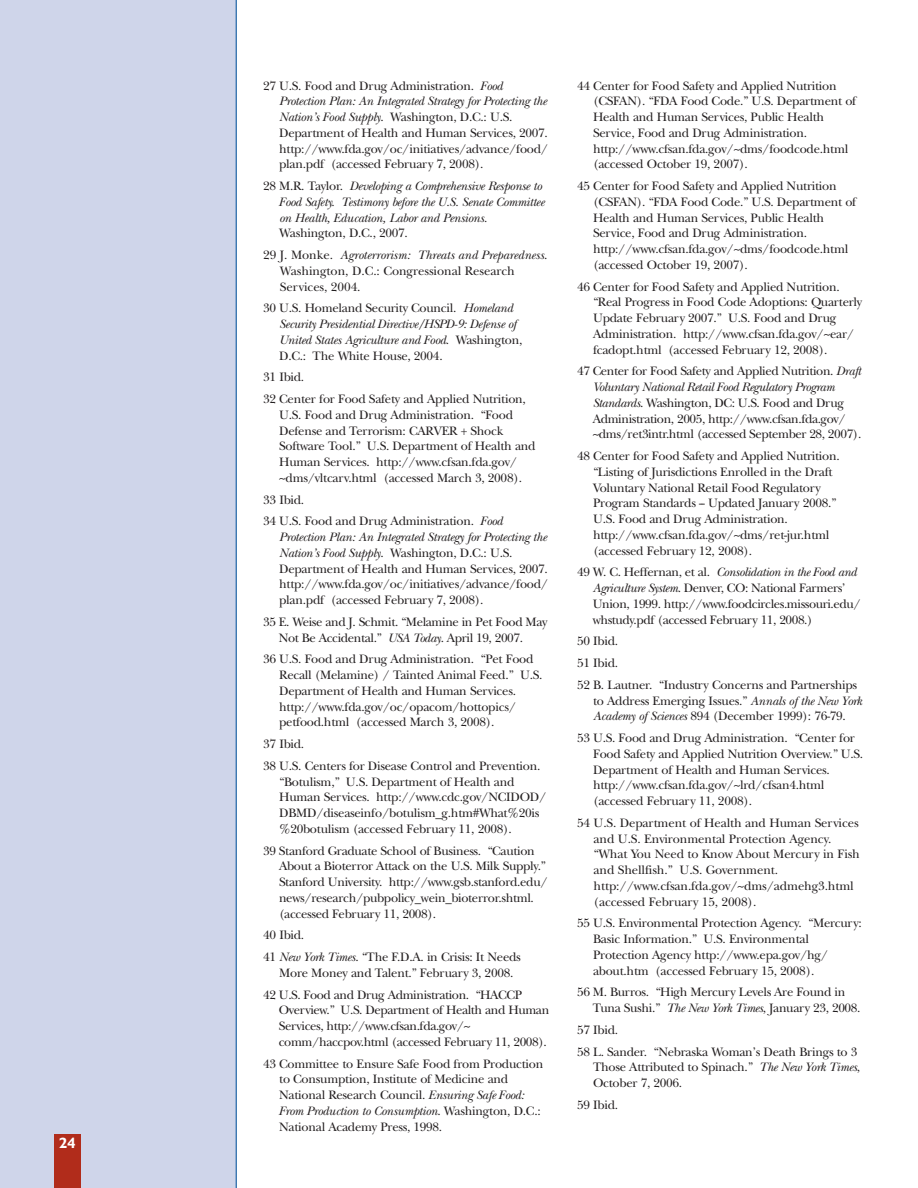
<style>
.page{position:relative;width:918px;height:1188px;background:#fff}
.page>*{position:absolute;margin:0;border:0;box-sizing:border-box;transform-origin:0 0}
.t1{font:700 15px "Humanist 521 BT";color:#fff}
.t2{font:12.75px/15.8px "New Baskerville";letter-spacing:-.02em;color:#231f20}
.t3{font:italic 12.75px/15.8px "New Baskerville";letter-spacing:-.02em;color:#231f20}
.s1{font-style:italic}
.s2{font-style:normal}
</style>
<div class="page">
<div style="left:0;top:0;width:236px;height:1188px;background:#cfd5ea"></div>
<div style="left:54px;top:1134px;width:27px;height:54px;background:#b12c1b"></div>
<hr style="left:236px;top:0;width:1px;height:1188px;background:#00529b">
<p class="t1" style="left:59px;top:1137px;width:18px">24</p>
<p class="t2" style="left:279px;top:79px;width:271px;text-indent:-16px">27 U.S. Food and Drug Administration. <span class="s1">Food Protection Plan: An Integrated Strategy for Protecting the Nation’s Food Supply</span>. Washington, D.C.: U.S.<br>Department of Health and Human Services, 2007. http://www.fda.gov/oc/initiatives/advance/food/ plan.pdf (accessed February 7, 2008).</p>
<p class="t3" style="left:279px;top:180px;width:267px;text-indent:-16px"><span class="s2">28 M.R. Taylor.</span> Developing a Comprehensive Response to<br>Food Safety. Testimony before the U.S. Senate Committee on Health, Education, Labor and Pensions.</p>
<p class="t3" style="left:263px;top:224px;width:286px;line-height:21.8px;text-indent:16px"><span class="s2">Washington, D.C., 2007.<br>29 J. Monke.</span> Agroterrorism: Threats and Preparedness<span class="s2">.</span></p>
<p class="t2" style="left:280px;top:264px;width:236px">Washington, D.C.: Congressional Research<br>Services, 2004.</p>
<p class="t3" style="left:279px;top:302px;width:245px;text-indent:-16px"><span class="s2">30 U.S. Homeland Security Council.</span> Homeland Security Presidential Directive/HSPD-9: Defense of United States Agriculture and Food<span class="s2">. Washington, D.C.: The White House, 2004.</span></p>
<p class="t2" style="left:263px;top:368px;width:264px;line-height:21.8px">31 Ibid.<br>32 Center for Food Safety and Applied Nutrition,</p>
<p class="t2" style="left:279px;top:408px;width:258px">U.S. Food and Drug Administration. “Food Defense and Terrorism: CARVER + Shock Software Tool.” U.S. Department of Health and Human Services. http://www.cfsan.fda.gov/ ~dms/vltcarv.html (accessed March 3, 2008).</p>
<p class="t2" style="left:263px;top:490px;width:241px;line-height:21.8px">33 Ibid.<br>34 U.S. Food and Drug Administration. <span class="s1">Food</span></p>
<p class="t2" style="left:279px;top:531px;width:271px"><span class="s1">Protection Plan: An Integrated Strategy for Protecting the Nation’s Food Supply</span>. Washington, D.C.: U.S.<br>Department of Health and Human Services, 2007. http://www.fda.gov/oc/initiatives/advance/food/ plan.pdf (accessed February 7, 2008).</p>
<p class="t2" style="left:279px;top:615px;width:270px;text-indent:-16px">35 E. Weise and J. Schmit. “Melamine in Pet Food May<br>Not Be Accidental.” <span class="s1">USA Today</span>. April 19, 2007.</p>
<p class="t2" style="left:279px;top:653px;width:265px;text-indent:-16px">36 U.S. Food and Drug Administration. “Pet Food Recall (Melamine) / Tainted Animal Feed.” U.S.<br>Department of Health and Human Services. http://www.fda.gov/oc/opacom/hottopics/ petfood.html (accessed March 3, 2008).</p>
<p class="t2" style="left:263px;top:735px;width:279px;line-height:21.8px">37 Ibid.<br>38 U.S. Centers for Disease Control and Prevention.</p>
<p class="t2" style="left:279px;top:775px;width:269px">“Botulism,” U.S. Department of Health and Human Services. http://www.cdc.gov/NCIDOD/ DBMD/diseaseinfo/botulism_g.htm#What%20is %20botulism (accessed February 11, 2008).</p>
<p class="t2" style="left:279px;top:844px;width:270px;text-indent:-16px">39 Stanford Graduate School of Business. “Caution About a Bioterror Attack on the U.S. Milk Supply.” Stanford University. http://www.gsb.stanford.edu/ news/research/pubpolicy_wein_bioterror.shtml. (accessed February 11, 2008).</p>
<p class="t2" style="left:263px;top:926px;width:259px;line-height:21.8px">40 Ibid.<br>41 <span class="s1">New York Times</span>. “The F.D.A. in Crisis: It Needs</p>
<p class="t2" style="left:263px;top:963px;width:260px;line-height:21.8px;text-align:center">More Money and Talent.” February 3, 2008.<br>42 U.S. Food and Drug Administration. “HACCP</p>
<p class="t2" style="left:279px;top:1004px;width:272px">Overview.” U.S. Department of Health and Human<br>Services, http://www.cfsan.fda.gov/~ comm/haccpov.html (accessed February 11, 2008).</p>
<p class="t2" style="left:279px;top:1057px;width:266px;text-indent:-16px">43 Committee to Ensure Safe Food from Production to Consumption, Institute of Medicine and National Research Council. <span class="s1">Ensuring Safe Food:<br>From Production to Consumption</span>. Washington, D.C.:<br>National Academy Press, 1998.</p>
<p class="t2" style="left:593px;top:79px;width:265px;text-indent:-16px">44 Center for Food Safety and Applied Nutrition (CSFAN). “FDA Food Code.” U.S. Department of Health and Human Services, Public Health Service, Food and Drug Administration. http://www.cfsan.fda.gov/~dms/foodcode.html (accessed October 19, 2007).</p>
<p class="t2" style="left:593px;top:180px;width:265px;text-indent:-16px">45 Center for Food Safety and Applied Nutrition (CSFAN). “FDA Food Code.” U.S. Department of Health and Human Services, Public Health Service, Food and Drug Administration. http://www.cfsan.fda.gov/~dms/foodcode.html (accessed October 19, 2007).</p>
<p class="t2" style="left:593px;top:280px;width:271px;text-indent:-16px">46 Center for Food Safety and Applied Nutrition. “Real Progress in Food Code Adoptions: Quarterly Update February 2007.” U.S. Food and Drug Administration. http://www.cfsan.fda.gov/~ear/ fcadopt.html (accessed February 12, 2008).</p>
<p class="t2" style="left:593px;top:365px;width:270px;text-indent:-16px">47 Center for Food Safety and Applied Nutrition. <span class="s1">Draft Voluntary National Retail Food Regulatory Program Standards</span>. Washington, DC: U.S. Food and Drug Administration, 2005, http://www.cfsan.fda.gov/ ~dms/ret3intr.html (accessed September 28, 2007).</p>
<p class="t2" style="left:593px;top:450px;width:248px;text-indent:-16px">48 Center for Food Safety and Applied Nutrition. “Listing of Jurisdictions Enrolled in the Draft Voluntary National Retail Food Regulatory Program Standards -- Updated January 2008.” U.S. Food and Drug Administration. http://www.cfsan.fda.gov/~dms/ret-jur.html (accessed February 12, 2008).</p>
<p class="t2" style="left:593px;top:566px;width:270px;text-indent:-16px">49 W. C. Heffernan, et al. <span class="s1">Consolidation in the Food and Agriculture System</span>. Denver, CO: National Farmers’ Union, 1999. http://www.foodcircles.missouri.edu/ whstudy.pdf (accessed February 11, 2008.)</p>
<p class="t2" style="left:577px;top:632px;width:282px;line-height:21.8px">50 Ibid.<br>51 Ibid.<br>52 B. Lautner. “Industry Concerns and Partnerships</p>
<p class="t2" style="left:593px;top:694px;width:271px">to Address Emerging Issues.” <span class="s1">Annals of the New York<br>Academy of Sciences</span> 894 (December 1999): 76-79.</p>
<p class="t2" style="left:593px;top:732px;width:272px;text-indent:-16px">53 U.S. Food and Drug Administration. “Center for Food Safety and Applied Nutrition Overview.” U.S.<br>Department of Health and Human Services. http://www.cfsan.fda.gov/~lrd/cfsan4.html (accessed February 11, 2008).</p>
<p class="t2" style="left:594px;top:816px;width:268px;text-indent:-16px">54 U.S. Department of Health and Human Services and U.S. Environmental Protection Agency. “What You Need to Know About Mercury in Fish and Shellfish.” U.S. Government. http://www.cfsan.fda.gov/~dms/admehg3.html (accessed February 15, 2008).</p>
<p class="t2" style="left:593px;top:917px;width:270px;text-indent:-16px">55 U.S. Environmental Protection Agency. “Mercury:<br>Basic Information.” U.S. Environmental Protection Agency http://www.epa.gov/hg/ about.htm (accessed February 15, 2008).</p>
<p class="t2" style="left:593px;top:986px;width:269px;text-indent:-16px">56 M. Burros. “High Mercury Levels Are Found in<br>Tuna Sushi.” <span class="s1">The New York Times</span>, January 23, 2008.</p>
<p class="t2" style="left:577px;top:1020px;width:282px;line-height:21.8px">57 Ibid.<br>58 L. Sander. “Nebraska Woman’s Death Brings to 3</p>
<p class="t2" style="left:593px;top:1061px;width:269px">Those Attributed to Spinach.” <span class="s1">The New York Times</span>,<br>October 7, 2006.</p>
<p class="t2" style="left:577px;top:1098px;width:43px">59 Ibid.</p>
</div>
